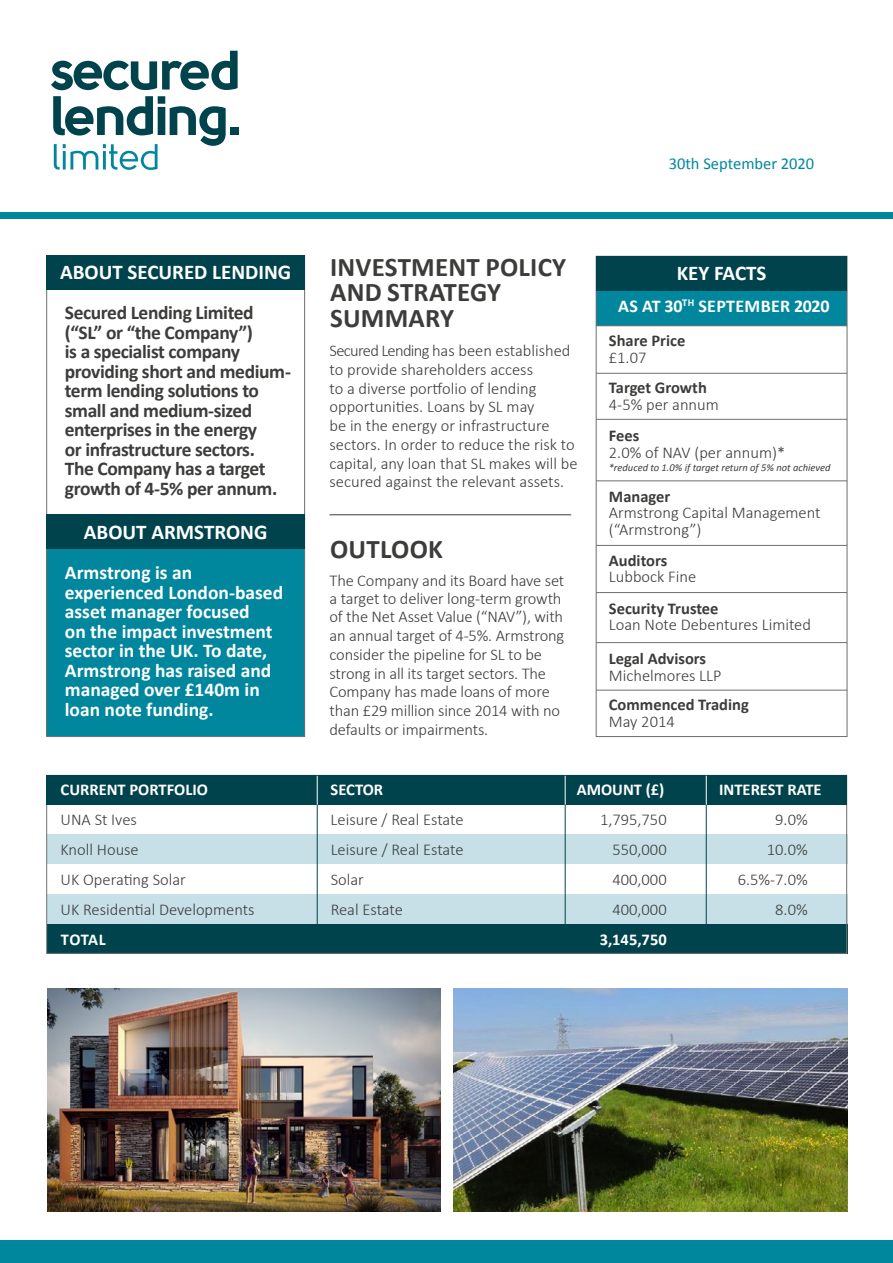
<style>
.page{position:relative;width:893px;height:1263px;background:#fff}
.page>*{position:absolute;margin:0;border:0;box-sizing:border-box;transform-origin:0 0}
.t1{font:700 27px/25.5px "Calibri";letter-spacing:.01em;color:#3c3c3b}
.t2{font:700 21px "Calibri";color:#fff}
.t3{font:700 19.5px/19.5px "Calibri";letter-spacing:-.02em;color:#3c3c3b}
.t4{font:700 19.5px/19.5px "Calibri";color:#fff}
.t5{font:700 18px "Calibri";letter-spacing:.02em;color:#fff}
.t6{font:300 16.5px/18.6px "Calibri";color:#3c3c3b}
.t7{font:700 16.5px "Calibri";color:#3c3c3b}
.t8{font:700 16.5px "Calibri";color:#fff}
.t9{font:16.5px "Calibri";color:#00879d}
.t10{font:italic 10.5px "Calibri";color:#3c3c3b}
</style>
<div class="page">
<div style="left:47px;top:834px;width:800px;height:30px;background:#c7dfe7"></div>
<div style="left:47px;top:894px;width:800px;height:30px;background:#c7dfe7"></div>
<div style="left:47px;top:924px;width:800px;height:30px;background:#00434c"></div>
<div style="left:46px;top:549px;width:259px;height:187px;background:#00879d"></div>
<div style="left:46px;top:255px;width:259px;height:266px;background:#fff;border:1px solid #706f6f"></div>
<div style="left:46px;top:517px;width:259px;height:220px;border:1px solid #706f6f"></div>
<div style="left:0;top:212px;width:893px;height:6px;background:#00879d"></div>
<div style="left:596px;top:291px;width:251px;height:35px;background:#00879d"></div>
<hr style="left:596px;top:373px;width:251px;height:1px;background:#706f6f">
<hr style="left:596px;top:325px;width:251px;height:1px;background:#706f6f">
<hr style="left:596px;top:419px;width:251px;height:1px;background:#706f6f">
<hr style="left:596px;top:480px;width:251px;height:1px;background:#706f6f">
<hr style="left:596px;top:545px;width:251px;height:1px;background:#706f6f">
<hr style="left:596px;top:592px;width:251px;height:1px;background:#706f6f">
<hr style="left:596px;top:642px;width:251px;height:1px;background:#706f6f">
<hr style="left:596px;top:690px;width:251px;height:1px;background:#706f6f">
<div style="left:0;top:1241px;width:893px;height:22px;background:#00879d"></div>
<hr style="left:330px;top:514px;width:241px;height:1px;background:#3c3c3b">
<div style="left:46px;top:255px;width:259px;height:34px;background:#00434c"></div>
<div style="left:46px;top:515px;width:259px;height:34px;background:#00434c"></div>
<div style="left:596px;top:256px;width:251px;height:35px;background:#00434c"></div>
<img style="left:47px;top:989px;width:393px;height:223px">
<img style="left:454px;top:989px;width:393px;height:222px">
<div style="left:46px;top:775px;width:801px;height:30px;background:#00434c"></div>
<svg style="left:317px;top:776px;width:1px;height:29px"></svg>
<svg style="left:565px;top:776px;width:1px;height:29px"></svg>
<svg style="left:706px;top:776px;width:1px;height:29px"></svg>
<hr style="left:317px;top:805px;width:1px;height:119px;background:#00434c">
<hr style="left:565px;top:805px;width:1px;height:119px;background:#00434c">
<hr style="left:706px;top:805px;width:1px;height:119px;background:#00434c">
<svg style="left:51px;top:51px;width:187px;height:39px"></svg>
<div style="left:230px;top:128px;width:8px;height:7px;background:#00434c"></div>
<svg style="left:53px;top:96px;width:173px;height:74px"></svg>
<p class="t2" style="left:60px;top:259px;width:233px">ABOUT SECURED LENDING</p>
<p class="t3" style="left:65px;top:303px;width:228px">Secured Lending Limited (“SL” or “the Company”)<br>is a specialist company providing short and medium&shy;term lending solutions to small and medium-sized enterprises in the energy<br>or infrastructure sectors.<br>The Company has a target growth of 4-5% per annum.</p>
<p class="t2" style="left:84px;top:518px;width:185px">ABOUT ARMSTRONG</p>
<p class="t4" style="left:65px;top:563px;width:220px">Armstrong is an experienced London-based asset manager focused<br>on the impact investment sector in the UK. To date,<br>Armstrong has raised and managed over £140m in loan note funding.</p>
<p class="t9" style="left:669px;top:153px;width:147px">30th September 2020</p>
<h1 class="t1" style="left:330px;top:254px;width:238px">INVESTMENT POLICY<br>AND STRATEGY<br>SUMMARY</h1>
<p class="t6" style="left:330px;top:340px;width:250px">Secured Lending has been established to provide shareholders access<br>to a diverse portfolio of lending opportunities. Loans by SL may<br>be in the energy or infrastructure sectors. In order to reduce the risk to capital, any loan that SL makes will be secured against the relevant assets.</p>
<h1 class="t1" style="left:330px;top:536px;width:114px">OUTLOOK</h1>
<p class="t6" style="left:330px;top:571px;width:236px">The Company and its Board have set a target to deliver long-term growth of the Net Asset Value (“NAV”), with an annual target of 4-5%. Armstrong consider the pipeline for SL to be strong in all its target sectors. The Company has made loans of more than £29 million since 2014 with no defaults or impairments.</p>
<p class="t2" style="left:677px;top:260px;width:91px">KEY FACTS</p>
<p class="t5" style="left:618px;top:295px;width:213px">AS AT 30<sup>TH</sup> SEPTEMBER 2020</p>
<p class="t7" style="left:609px;top:330px;width:78px">Share Price</p>
<p class="t6" style="left:609px;top:347px;width:39px">£1.07</p>
<p class="t7" style="left:609px;top:377px;width:99px">Target Growth</p>
<p class="t6" style="left:609px;top:394px;width:111px">4-5% per annum</p>
<p class="t7" style="left:609px;top:425px;width:32px">Fees</p>
<p class="t6" style="left:609px;top:442px;width:178px">2.0% of NAV (per annum)*</p>
<p class="t10" style="left:609px;top:460px;width:223px">*reduced to 1.0% if target return of 5% not achieved</p>
<p class="t7" style="left:609px;top:486px;width:63px">Manager</p>
<p class="t6" style="left:609px;top:504px;width:213px;line-height:16.5px">Armstrong Capital Management (“Armstrong”)</p>
<p class="t7" style="left:609px;top:550px;width:60px">Auditors</p>
<p class="t6" style="left:609px;top:567px;width:89px">Lubbock Fine</p>
<p class="t7" style="left:609px;top:597px;width:111px">Security Trustee</p>
<p class="t6" style="left:609px;top:614px;width:204px">Loan Note Debentures Limited</p>
<p class="t7" style="left:609px;top:648px;width:99px">Legal Advisors</p>
<p class="t6" style="left:609px;top:665px;width:114px">Michelmores LLP</p>
<p class="t7" style="left:609px;top:694px;width:141px">Commenced Trading</p>
<p class="t6" style="left:609px;top:711px;width:67px">May 2014</p>
<p class="t8" style="left:61px;top:779px;width:149px">CURRENT PORTFOLIO</p>
<p class="t8" style="left:331px;top:779px;width:54px">SECTOR</p>
<p class="t8" style="left:577px;top:779px;width:89px">AMOUNT (£)</p>
<p class="t8" style="left:719px;top:779px;width:104px">INTEREST RATE</p>
<p class="t6" style="left:61px;top:809px;width:78px">UNA St Ives</p>
<p class="t6" style="left:331px;top:809px;width:134px">Leisure / Real Estate</p>
<p class="t6" style="left:600px;top:809px;width:68px">1,795,750</p>
<p class="t6" style="left:775px;top:809px;width:34px">9.0%</p>
<p class="t6" style="left:61px;top:839px;width:80px">Knoll House</p>
<p class="t6" style="left:331px;top:839px;width:134px">Leisure / Real Estate</p>
<p class="t6" style="left:612px;top:839px;width:56px">550,000</p>
<p class="t6" style="left:767px;top:839px;width:42px">10.0%</p>
<p class="t6" style="left:61px;top:869px;width:127px">UK Operating Solar</p>
<p class="t6" style="left:331px;top:869px;width:35px">Solar</p>
<p class="t6" style="left:612px;top:869px;width:56px">400,000</p>
<p class="t6" style="left:738px;top:869px;width:71px">6.5%-7.0%</p>
<p class="t6" style="left:61px;top:899px;width:195px">UK Residential Developments</p>
<p class="t6" style="left:331px;top:899px;width:74px">Real Estate</p>
<p class="t6" style="left:612px;top:899px;width:56px">400,000</p>
<p class="t6" style="left:775px;top:899px;width:34px">8.0%</p>
<p class="t8" style="left:61px;top:929px;width:46px">TOTAL</p>
<p class="t8" style="left:600px;top:929px;width:69px">3,145,750</p>
</div>
